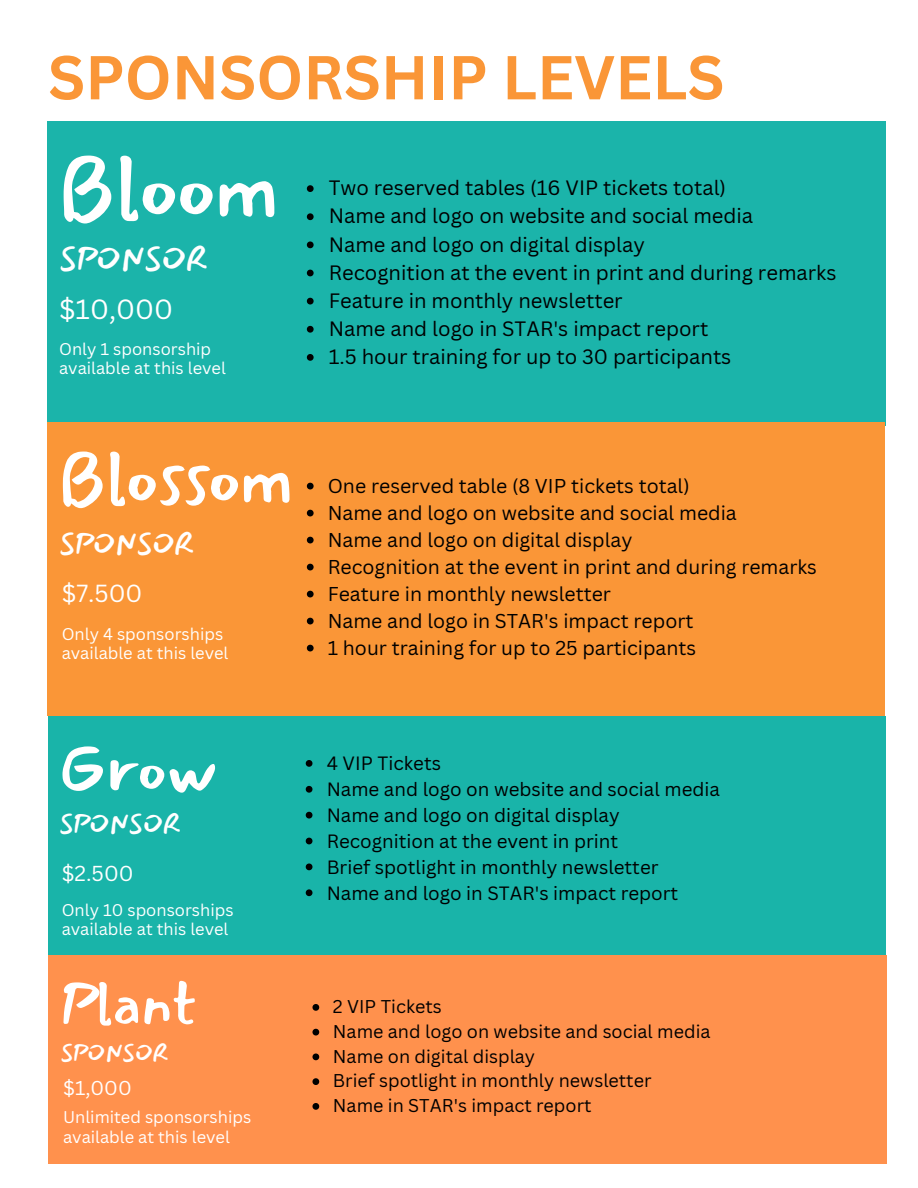
<style>
.page{position:relative;width:918px;height:1188px;background:#fff}
.page>*{position:absolute;margin:0;border:0;box-sizing:border-box;transform-origin:0 0}
.t1{font:90px "Mansalva";color:#fff}
.t2{font:75px "Mansalva";color:#fff}
.t3{font:67.5px "Mansalva";color:#fff}
.t4{font:700 60.45px "Canva Sans";color:#fa9637}
.t5{font:60px "Mansalva";color:#fff}
.t6{font:33px "Mansalva";color:#fff}
.t7{font:30px "Mansalva";color:#fff}
.t8{font:27px "Canva Sans";color:#fff}
.t9{font:27px "Mansalva";color:#fff}
.t10{font:24px "Mansalva";color:#fff}
.t11{font:24px "Canva Sans";color:#fff}
.t12{font:21px "Canva Sans";color:#fff}
.t13{font:20.25px "Canva Sans";color:#000}
.t14{font:19.5px "Canva Sans";color:#000}
.t15{font:19.5px "Canva Sans";color:#fff}
.t16{font:18.75px "Canva Sans";color:#000}
.t17{font:18px "Canva Sans";color:#000}
.t18{font:16.5px/19.2px "Canva Sans";color:#fff}
</style>
<div class="page">
<div style="left:47px;top:121px;width:838px;height:305px;background:#19b4a9"></div>
<svg style="left:307px;top:185px;width:7px;height:7px"></svg>
<svg style="left:307px;top:213px;width:7px;height:7px"></svg>
<svg style="left:307px;top:241px;width:7px;height:7px"></svg>
<svg style="left:307px;top:270px;width:7px;height:6px"></svg>
<svg style="left:307px;top:298px;width:7px;height:6px"></svg>
<svg style="left:307px;top:326px;width:7px;height:7px"></svg>
<svg style="left:307px;top:354px;width:7px;height:7px"></svg>
<div style="left:47px;top:422px;width:838px;height:294px;background:#fa9637"></div>
<svg style="left:307px;top:483px;width:7px;height:6px"></svg>
<svg style="left:307px;top:510px;width:7px;height:6px"></svg>
<svg style="left:307px;top:537px;width:7px;height:6px"></svg>
<svg style="left:307px;top:564px;width:7px;height:6px"></svg>
<svg style="left:307px;top:591px;width:7px;height:6px"></svg>
<svg style="left:307px;top:618px;width:7px;height:6px"></svg>
<svg style="left:307px;top:645px;width:7px;height:6px"></svg>
<div style="left:48px;top:716px;width:837px;height:243px;background:#19b4a9"></div>
<svg style="left:306px;top:760px;width:6px;height:7px"></svg>
<svg style="left:306px;top:786px;width:6px;height:7px"></svg>
<svg style="left:306px;top:812px;width:6px;height:7px"></svg>
<svg style="left:306px;top:838px;width:6px;height:6px"></svg>
<svg style="left:306px;top:864px;width:6px;height:6px"></svg>
<svg style="left:306px;top:889px;width:6px;height:7px"></svg>
<div style="left:48px;top:955px;width:838px;height:209px;background:#ff914d"></div>
<svg style="left:312px;top:1004px;width:7px;height:7px"></svg>
<svg style="left:312px;top:1029px;width:7px;height:7px"></svg>
<svg style="left:312px;top:1054px;width:7px;height:6px"></svg>
<svg style="left:312px;top:1078px;width:7px;height:7px"></svg>
<svg style="left:312px;top:1103px;width:7px;height:7px"></svg>
<h3 class="t4" style="left:48px;top:35px;width:678px">SPONSORSHIP LEVELS</h3>
<p class="t1" style="left:59px;top:139px;width:221px">Bloom</p>
<h1 class="t6" style="left:59px;top:240px;width:151px">SPONSOR</h1>
<p class="t8" style="left:59px;top:290px;width:116px">$10,000</p>
<p class="t18" style="left:59px;top:339px;width:168px">Only 1 sponsorship available at this level</p>
<p class="t2" style="left:59px;top:437px;width:236px">Blossom</p>
<p class="t7" style="left:59px;top:527px;width:137px">SPONSOR</p>
<p class="t11" style="left:62px;top:576px;width:82px">$7.500</p>
<p class="t18" style="left:62px;top:624px;width:168px">Only 4 sponsorships available at this level</p>
<p class="t13" style="left:329px;top:174px;width:399px">Two reserved tables (16 VIP tickets total)</p>
<p class="t13" style="left:329px;top:202px;width:426px">Name and logo on website and social media</p>
<p class="t13" style="left:329px;top:230px;width:318px">Name and logo on digital display</p>
<p class="t13" style="left:329px;top:258px;width:509px">Recognition at the event in print and during remarks</p>
<p class="t13" style="left:329px;top:286px;width:296px">Feature in monthly newsletter</p>
<p class="t13" style="left:329px;top:314px;width:381px">Name and logo in STAR's impact report</p>
<h5 class="t13" style="left:329px;top:342px;width:404px">1.5 hour training for up to 30 participants</h5>
<h2 class="t14" style="left:328px;top:472px;width:363px">One reserved table (8 VIP tickets total)</h2>
<p class="t14" style="left:328px;top:499px;width:411px">Name and logo on website and social media</p>
<p class="t14" style="left:328px;top:526px;width:306px">Name and logo on digital display</p>
<p class="t14" style="left:328px;top:553px;width:491px">Recognition at the event in print and during remarks</p>
<p class="t14" style="left:328px;top:580px;width:285px">Feature in monthly newsletter</p>
<p class="t14" style="left:328px;top:607px;width:367px">Name and logo in STAR's impact report</p>
<p class="t14" style="left:328px;top:634px;width:370px">1 hour training for up to 25 participants</p>
<p class="t3" style="left:59px;top:732px;width:157px">Grow</p>
<h5 class="t16" style="left:327px;top:750px;width:116px">4 VIP Tickets</h5>
<p class="t16" style="left:327px;top:776px;width:395px">Name and logo on website and social media</p>
<p class="t16" style="left:327px;top:802px;width:294px">Name and logo on digital display</p>
<h2 class="t16" style="left:327px;top:828px;width:293px">Recognition at the event in print</h2>
<h6 class="t16" style="left:327px;top:854px;width:333px">Brief spotlight in monthly newsletter</h6>
<p class="t16" style="left:327px;top:879px;width:353px">Name and logo in STAR's impact report</p>
<p class="t9" style="left:59px;top:809px;width:124px">SPONSOR</p>
<p class="t12" style="left:62px;top:859px;width:73px">$2.500</p>
<p class="t18" style="left:62px;top:900px;width:173px">Only 10 sponsorships available at this level</p>
<p class="t5" style="left:61px;top:971px;width:137px">Plant</p>
<p class="t10" style="left:61px;top:1040px;width:110px">SPONSOR</p>
<p class="t15" style="left:63px;top:1074px;width:70px">$1,000</p>
<p class="t18" style="left:63px;top:1107px;width:190px">Unlimited sponsorships available at this level</p>
<h4 class="t17" style="left:333px;top:994px;width:110px">2 VIP Tickets</h4>
<p class="t17" style="left:333px;top:1019px;width:379px">Name and logo on website and social media</p>
<p class="t17" style="left:333px;top:1043px;width:204px">Name on digital display</p>
<p class="t17" style="left:333px;top:1068px;width:320px">Brief spotlight in monthly newsletter</p>
<p class="t17" style="left:333px;top:1093px;width:260px">Name in STAR's impact report</p>
</div>
